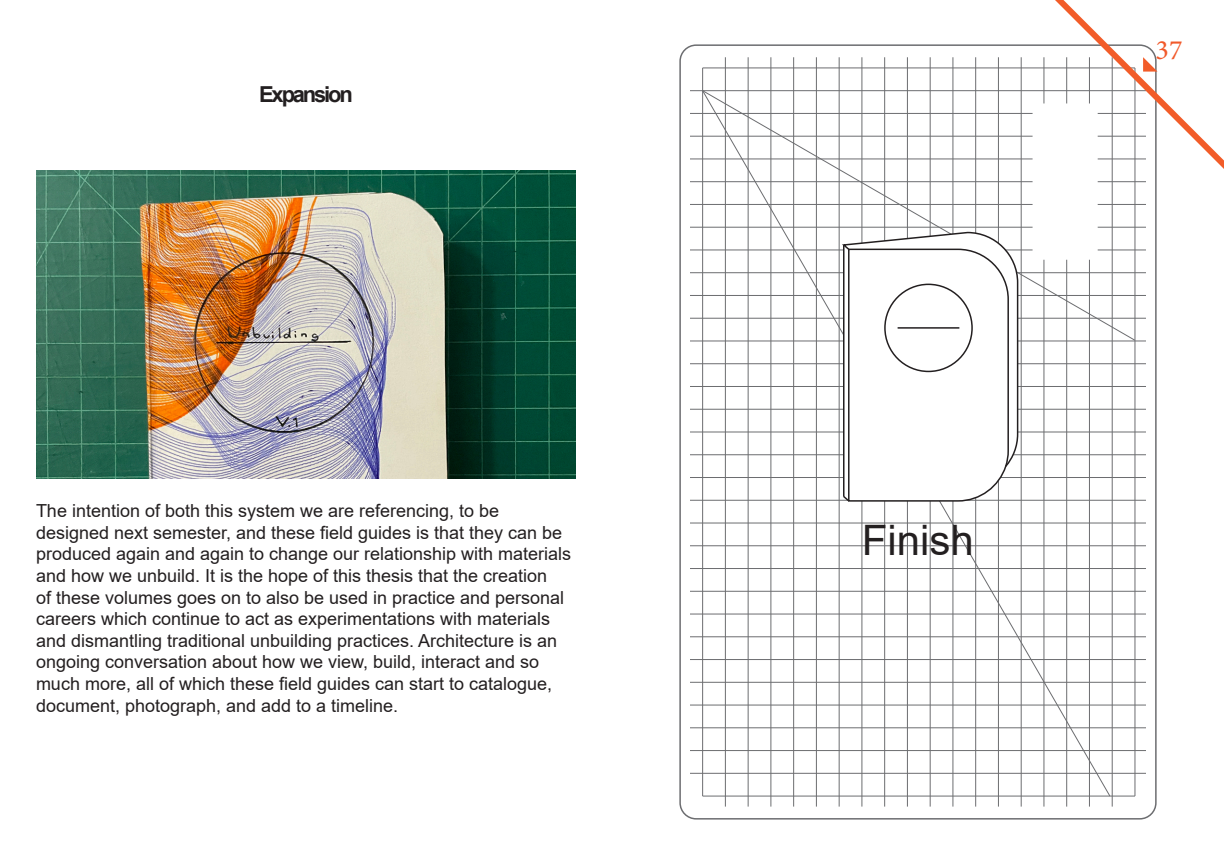
<style>
.page{position:relative;width:1224px;height:864px;background:#fff}
.page>*{position:absolute;margin:0;border:0;box-sizing:border-box;transform-origin:0 0}
.t1{font:42px "Arial";color:#231f20}
.t2{font:28px "Minion Pro";color:#f1592a}
.t3{font:700 22px "Arial";letter-spacing:-.1em;color:#231f20}
.t4{font:18px/21.6px "Arial";color:#231f20}
</style>
<div class="page">
<hr style="left:703px;top:68px;width:432px;height:1px;background:#6c6d70">
<hr style="left:690px;top:113px;width:456px;height:1px;background:#6c6d70">
<hr style="left:690px;top:90px;width:456px;height:1px;background:#6c6d70">
<hr style="left:690px;top:136px;width:456px;height:1px;background:#6c6d70">
<hr style="left:690px;top:159px;width:456px;height:1px;background:#6c6d70">
<hr style="left:690px;top:181px;width:456px;height:1px;background:#6c6d70">
<hr style="left:690px;top:227px;width:456px;height:1px;background:#6c6d70">
<hr style="left:690px;top:204px;width:456px;height:1px;background:#6c6d70">
<hr style="left:690px;top:250px;width:456px;height:1px;background:#6c6d70">
<hr style="left:690px;top:272px;width:456px;height:1px;background:#6c6d70">
<hr style="left:690px;top:295px;width:456px;height:1px;background:#6c6d70">
<hr style="left:690px;top:341px;width:456px;height:1px;background:#6c6d70">
<hr style="left:690px;top:318px;width:456px;height:1px;background:#6c6d70">
<hr style="left:690px;top:363px;width:456px;height:1px;background:#6c6d70">
<hr style="left:690px;top:386px;width:456px;height:1px;background:#6c6d70">
<hr style="left:690px;top:409px;width:456px;height:1px;background:#6c6d70">
<hr style="left:690px;top:454px;width:456px;height:1px;background:#6c6d70">
<hr style="left:690px;top:432px;width:456px;height:1px;background:#6c6d70">
<hr style="left:690px;top:477px;width:456px;height:1px;background:#6c6d70">
<hr style="left:690px;top:500px;width:456px;height:1px;background:#6c6d70">
<hr style="left:690px;top:523px;width:456px;height:1px;background:#6c6d70">
<hr style="left:690px;top:568px;width:456px;height:1px;background:#6c6d70">
<hr style="left:690px;top:545px;width:456px;height:1px;background:#6c6d70">
<hr style="left:690px;top:591px;width:456px;height:1px;background:#6c6d70">
<hr style="left:690px;top:614px;width:456px;height:1px;background:#6c6d70">
<hr style="left:690px;top:659px;width:456px;height:1px;background:#6c6d70">
<hr style="left:690px;top:636px;width:456px;height:1px;background:#6c6d70">
<hr style="left:690px;top:682px;width:456px;height:1px;background:#6c6d70">
<hr style="left:690px;top:705px;width:456px;height:1px;background:#6c6d70">
<hr style="left:690px;top:727px;width:456px;height:1px;background:#6c6d70">
<hr style="left:690px;top:773px;width:456px;height:1px;background:#6c6d70">
<hr style="left:690px;top:750px;width:456px;height:1px;background:#6c6d70">
<hr style="left:703px;top:796px;width:432px;height:1px;background:#6c6d70">
<hr style="left:1135px;top:68px;width:1px;height:728px;background:#6c6d70">
<hr style="left:1112px;top:57px;width:1px;height:750px;background:#6c6d70">
<hr style="left:1089px;top:57px;width:1px;height:750px;background:#6c6d70">
<hr style="left:1044px;top:57px;width:1px;height:750px;background:#6c6d70">
<hr style="left:1066px;top:57px;width:1px;height:750px;background:#6c6d70">
<hr style="left:1021px;top:57px;width:1px;height:750px;background:#6c6d70">
<hr style="left:998px;top:57px;width:1px;height:750px;background:#6c6d70">
<hr style="left:975px;top:57px;width:1px;height:750px;background:#6c6d70">
<hr style="left:930px;top:57px;width:1px;height:750px;background:#6c6d70">
<hr style="left:953px;top:57px;width:1px;height:750px;background:#6c6d70">
<hr style="left:907px;top:57px;width:1px;height:750px;background:#6c6d70">
<hr style="left:884px;top:57px;width:1px;height:750px;background:#6c6d70">
<hr style="left:862px;top:57px;width:1px;height:750px;background:#6c6d70">
<hr style="left:816px;top:57px;width:1px;height:750px;background:#6c6d70">
<hr style="left:839px;top:57px;width:1px;height:750px;background:#6c6d70">
<hr style="left:793px;top:57px;width:1px;height:750px;background:#6c6d70">
<hr style="left:771px;top:57px;width:1px;height:750px;background:#6c6d70">
<hr style="left:725px;top:57px;width:1px;height:750px;background:#6c6d70">
<hr style="left:748px;top:57px;width:1px;height:750px;background:#6c6d70">
<hr style="left:702px;top:68px;width:1px;height:728px;background:#6c6d70">
<svg style="left:701px;top:342px;width:410px;height:455px"></svg>
<svg style="left:701px;top:89px;width:435px;height:253px"></svg>
<svg style="left:840px;top:231px;width:179px;height:237px"></svg>
<svg style="left:842px;top:233px;width:176px;height:270px"></svg>
<div style="left:884px;top:284px;width:89px;height:88px;border:2px solid #231f20;border-radius:50%"></div>
<hr style="left:898px;top:327px;width:61px;height:2px;background:#231f20">
<svg style="left:1045px;top:0;width:179px;height:197px"></svg>
<img style="left:36px;top:170px;width:540px;height:308px">
<p class="t3" style="left:259px;top:79px;width:95px">Expansion</p>
<p class="t4" style="left:36px;top:500px;width:537px">The intention of both this system we are referencing, to be designed next semester, and these field guides is that they can be produced again and again to change our relationship with materials and how we unbuild. It is the hope of this thesis that the creation<br>of these volumes goes on to also be used in practice and personal careers which continue to act as experimentations with materials and dismantling traditional unbuilding practices. Architecture is an ongoing conversation about how we view, build, interact and so much more, all of which these field guides can start to catalogue, document, photograph, and add to a timeline.</p>
<h2 class="t2" style="left:1156px;top:31px;width:28px">37</h2>
<p class="t1" style="left:862px;top:511px;width:114px">Finish</p>
</div>
